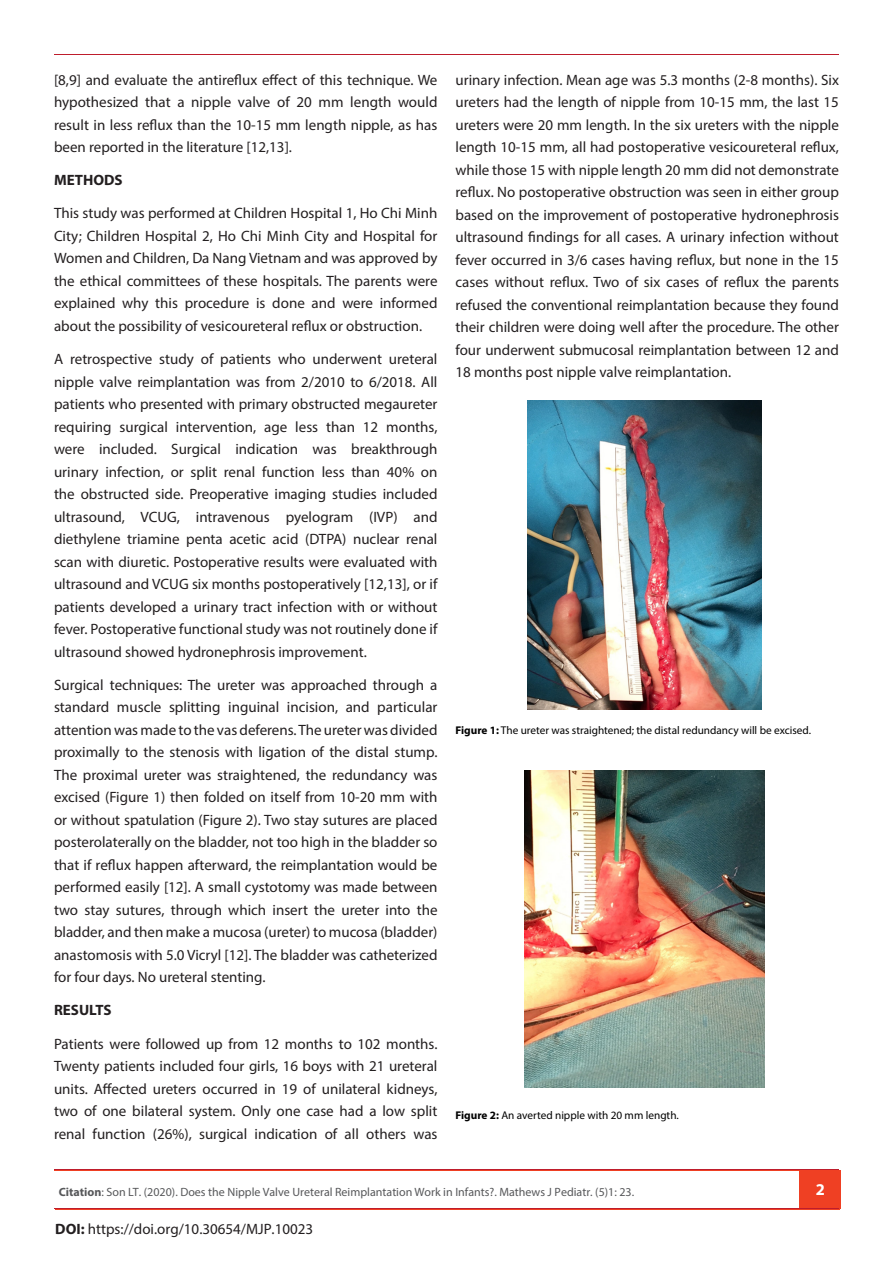
<style>
.page{position:relative;width:893px;height:1263px;background:#fff}
.page>*{position:absolute;margin:0;border:0;box-sizing:border-box;transform-origin:0 0}
.t1{font:700 16.5px "Myriad Pro";color:#fff}
.t2{font:15px/22.5px "Myriad Pro";color:#231f20;text-align:justify}
.t3{font:700 15px "Myriad Pro";color:#231f20}
.t4{font:12px "Myriad Pro";color:#57585a}
.t5{font:11.25px "Myriad Pro";color:#000}
.s1{font-weight:700}
</style>
<div class="page">
<hr style="left:54px;top:1170px;width:785px;height:1px;background:#ef4023">
<hr style="left:55px;top:1209px;width:785px;height:1px;background:#ef4023">
<div style="left:799px;top:1170px;width:41px;height:39px;background:#ef4023"></div>
<hr style="left:54px;top:54px;width:785px;height:1px;background:#be1d2c">
<hr style="left:54px;top:1169px;width:785px;height:1px;background:#be1d2c">
<hr style="left:54px;top:1208px;width:785px;height:1px;background:#be1d2c">
<img style="left:528px;top:400px;width:234px;height:310px">
<img style="left:525px;top:770px;width:240px;height:317px">
<p class="t2" style="left:54px;top:68px;width:385px">[8,9] and evaluate the antireflux effect of this technique. We hypothesized that a nipple valve of 20 mm length would result in less reflux than the 10-15 mm length nipple, as has been reported in the literature [12,13].</p>
<p class="t3" style="left:54px;top:170px;width:70px">METHODS</p>
<p class="t2" style="left:54px;top:202px;width:385px">This study was performed at Children Hospital 1, Ho Chi Minh City; Children Hospital 2, Ho Chi Minh City and Hospital for Women and Children, Da Nang Vietnam and was approved by the ethical committees of these hospitals. The parents were explained why this procedure is done and were informed about the possibility of vesicoureteral reflux or obstruction.</p>
<p class="t2" style="left:54px;top:348px;width:385px">A retrospective study of patients who underwent ureteral nipple valve reimplantation was from 2/2010 to 6/2018. All patients who presented with primary obstructed megaureter requiring surgical intervention, age less than 12 months, were included. Surgical indication was breakthrough urinary infection, or split renal function less than 40% on the obstructed side. Preoperative imaging studies included ultrasound, VCUG, intravenous pyelogram (IVP) and diethylene triamine penta acetic acid (DTPA) nuclear renal scan with diuretic. Postoperative results were evaluated with ultrasound and VCUG six months postoperatively [12,13], or if patients developed a urinary tract infection with or without fever. Postoperative functional study was not routinely done if ultrasound showed hydronephrosis improvement.</p>
<p class="t2" style="left:54px;top:673px;width:385px">Surgical techniques: The ureter was approached through a standard muscle splitting inguinal incision, and particular attention was made to the vas deferens. The ureter was divided proximally to the stenosis with ligation of the distal stump.<br>The proximal ureter was straightened, the redundancy was excised (Figure 1) then folded on itself from 10-20 mm with or without spatulation (Figure 2). Two stay sutures are placed posterolaterally on the bladder, not too high in the bladder so that if reflux happen afterward, the reimplantation would be performed easily [12]. A small cystotomy was made between two stay sutures, through which insert the ureter into the bladder, and then make a mucosa (ureter) to mucosa (bladder) anastomosis with 5.0 Vicryl [12]. The bladder was catheterized for four days. No ureteral stenting.</p>
<p class="t3" style="left:54px;top:1000px;width:59px">RESULTS</p>
<p class="t2" style="left:54px;top:1032px;width:385px">Patients were followed up from 12 months to 102 months.<br>Twenty patients included four girls, 16 boys with 21 ureteral units. Affected ureters occurred in 19 of unilateral kidneys, two of one bilateral system. Only one case had a low split renal function (26%), surgical indication of all others was</p>
<p class="t2" style="left:455px;top:68px;width:385px">urinary infection. Mean age was 5.3 months (2-8 months). Six ureters had the length of nipple from 10-15 mm, the last 15 ureters were 20 mm length. In the six ureters with the nipple length 10-15 mm, all had postoperative vesicoureteral reflux, while those 15 with nipple length 20 mm did not demonstrate reflux. No postoperative obstruction was seen in either group based on the improvement of postoperative hydronephrosis ultrasound findings for all cases. A urinary infection without fever occurred in 3/6 cases having reflux, but none in the 15 cases without reflux. Two of six cases of reflux the parents refused the conventional reimplantation because they found their children were doing well after the procedure. The other four underwent submucosal reimplantation between 12 and 18 months post nipple valve reimplantation.</p>
<p class="t5" style="left:455px;top:723px;width:357px"><span class="s1">Figure 1:</span> The ureter was straightened; the distal redundancy will be excised.</p>
<p class="t5" style="left:455px;top:1108px;width:225px"><span class="s1">Figure 2:</span> An averted nipple with 20 mm length.</p>
<p class="t4" style="left:59px;top:1185px;width:577px"><span class="s1">Citation</span>: Son LT. (2020). Does the Nipple Valve Ureteral Reimplantation Work in Infants?. Mathews J Pediatr. (5)1: 23.</p>
<p class="t1" style="left:816px;top:1178px;width:11px">2</p>
<p class="t2" style="left:55px;top:1217px;width:259px"><span class="s1">DOI:</span> https://doi.org/10.30654/MJP.10023</p>
</div>
